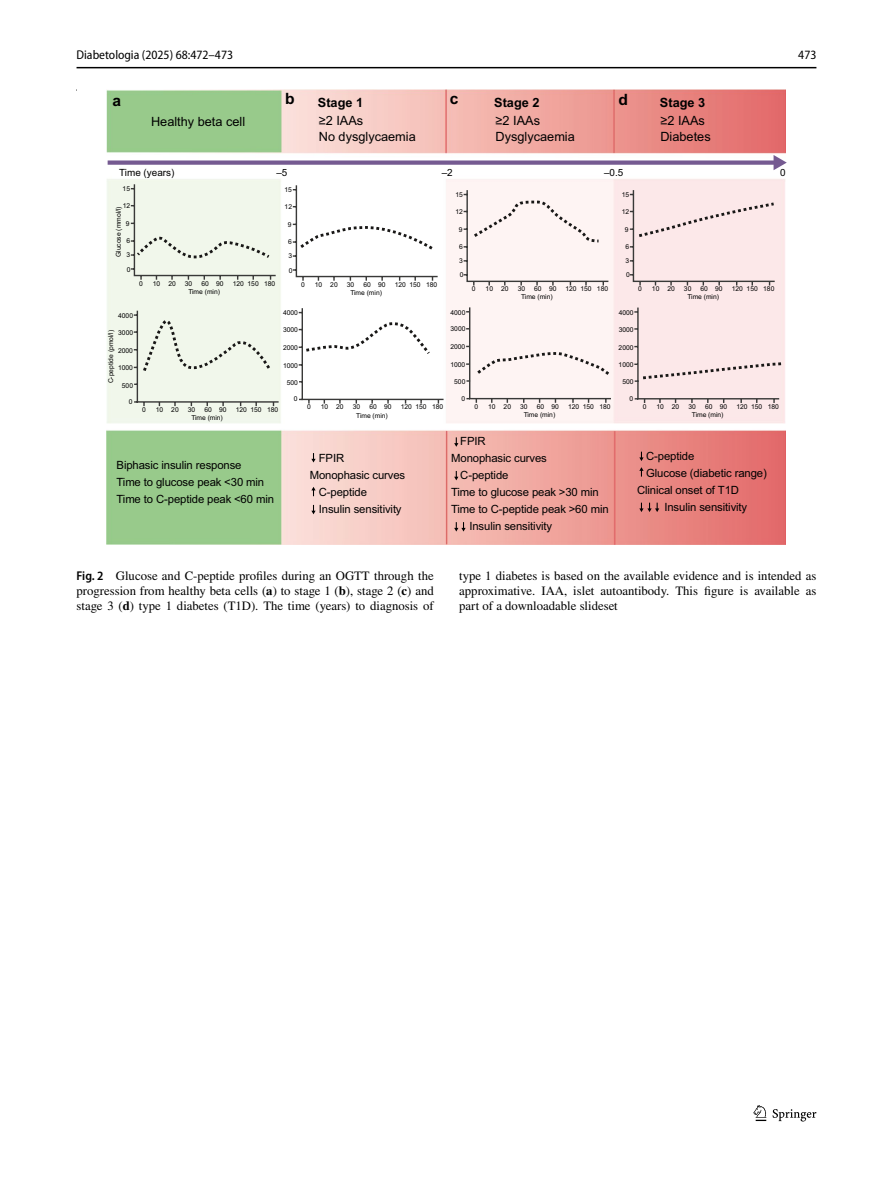
<style>
.page{position:relative;width:893px;height:1187px;background:#fff}
.page>*{position:absolute;margin:0;border:0;box-sizing:border-box;transform-origin:0 0}
.t1{font:700 15.6px "Arial";color:#000}
.t2{font:12.75px/15px "STIX";color:#000;text-align:justify}
.t3{font:12.75px/15.6px "Arial";color:#000}
.t4{font:12.75px "Myriad Pro Semi Cn 2";color:#000}
.t5{font:700 12.75px "Arial";color:#000}
.t6{font:11.25px/17px "Arial";letter-spacing:-.01em;color:#000}
.t7{font:9.9px "Arial";color:#000}
.t8{font:6.75px/14.2px "Arial";letter-spacing:-.005em;color:#000;text-align:justify}
.s1{font-family:"Myriad Pro";font-weight:600;font-stretch:semi-condensed}
.s2{font-weight:700}
</style>
<div class="page">
<svg style="left:753px;top:1105px;width:13px;height:15px"></svg>
<svg style="left:773px;top:1109px;width:43px;height:12px"></svg>
<img style="left:106px;top:89px;width:680px;height:455px">
<svg style="left:129px;top:183px;width:652px;height:224px"></svg>
<svg style="left:134px;top:235px;width:8px;height:26px"></svg>
<svg style="left:142px;top:199px;width:644px;height:182px"></svg>
<svg style="left:639px;top:467px;width:5px;height:9px"></svg>
<svg style="left:639px;top:451px;width:5px;height:10px"></svg>
<svg style="left:639px;top:502px;width:20px;height:10px"></svg>
<svg style="left:454px;top:522px;width:12px;height:9px"></svg>
<svg style="left:454px;top:437px;width:4px;height:10px"></svg>
<svg style="left:454px;top:471px;width:4px;height:9px"></svg>
<svg style="left:311px;top:487px;width:5px;height:9px"></svg>
<svg style="left:311px;top:505px;width:5px;height:9px"></svg>
<svg style="left:311px;top:453px;width:5px;height:9px"></svg>
<div style="left:108px;top:160px;width:668px;height:5px;background:#755a91"></div>
<svg style="left:773px;top:155px;width:14px;height:15px"></svg>
<hr style="left:77px;top:67px;width:739px;height:1px;background:#000">
<h2 class="t4" style="left:77px;top:48px;width:158px">Diabetologia (2025) 68:472–473</h2>
<h2 class="t4" style="left:798px;top:48px;width:20px">473</h2>
<h1 class="t1" style="left:112px;top:89px;width:10px">a</h1>
<h1 class="t1" style="left:285px;top:88px;width:11px">b</h1>
<h1 class="t1" style="left:450px;top:88px;width:10px">c</h1>
<h1 class="t1" style="left:619px;top:88px;width:11px">d</h1>
<h2 class="t3" style="left:151px;top:113px;width:96px">Healthy beta cell</h2>
<h2 class="t5" style="left:318px;top:94px;width:47px">Stage 1</h2>
<h2 class="t5" style="left:494px;top:94px;width:47px">Stage 2</h2>
<h2 class="t5" style="left:660px;top:94px;width:47px">Stage 3</h2>
<h2 class="t3" style="left:319px;top:113px;width:98px">≥2 IAAs<br>No dysglycaemia</h2>
<h2 class="t3" style="left:496px;top:113px;width:81px">≥2 IAAs<br>Dysglycaemia</h2>
<h2 class="t3" style="left:660px;top:113px;width:52px">≥2 IAAs<br>Diabetes</h2>
<h3 class="t7" style="left:119px;top:166px;width:57px">Time (years)</h3>
<h3 class="t7" style="left:276px;top:166px;width:13px">–5</h3>
<h3 class="t7" style="left:442px;top:166px;width:13px">–2</h3>
<h3 class="t7" style="left:604px;top:166px;width:21px">–0.5</h3>
<h3 class="t7" style="left:780px;top:166px;width:7px">0</h3>
<p class="t8" style="left:123px;top:182px;width:9px">15</p>
<p class="t8" style="left:123px;top:199px;width:9px">12</p>
<p class="t8" style="left:126px;top:216px;width:5px">9</p>
<p class="t8" style="left:126px;top:233px;width:6px">6<br>3<br>0</p>
<p class="t8" style="left:111px;top:257px;width:52px;rotate:-90deg">Glucose (mmol/l)</p>
<p class="t8" style="left:139px;top:276px;width:5px">0</p>
<p class="t8" style="left:153px;top:276px;width:24px">10 20</p>
<p class="t8" style="left:185px;top:276px;width:9px">30</p>
<p class="t8" style="left:201px;top:276px;width:24px">60 90</p>
<p class="t8" style="left:233px;top:276px;width:44px">120 150 180</p>
<p class="t8" style="left:188px;top:284px;width:33px">Time (min)</p>
<p class="t8" style="left:285px;top:183px;width:9px">15</p>
<p class="t8" style="left:285px;top:200px;width:9px">12</p>
<p class="t8" style="left:288px;top:217px;width:5px">9</p>
<p class="t8" style="left:288px;top:234px;width:6px">6<br>3<br>0</p>
<p class="t8" style="left:301px;top:277px;width:5px">0</p>
<p class="t8" style="left:315px;top:277px;width:24px">10 20</p>
<p class="t8" style="left:347px;top:277px;width:9px">30</p>
<p class="t8" style="left:363px;top:277px;width:24px">60 90</p>
<p class="t8" style="left:395px;top:277px;width:44px">120 150 180</p>
<p class="t8" style="left:350px;top:285px;width:33px">Time (min)</p>
<p class="t8" style="left:455px;top:188px;width:9px">15</p>
<p class="t8" style="left:455px;top:204px;width:9px">12</p>
<p class="t8" style="left:459px;top:222px;width:5px">9</p>
<p class="t8" style="left:459px;top:239px;width:6px">6<br>3<br>0</p>
<p class="t8" style="left:472px;top:282px;width:5px">0</p>
<p class="t8" style="left:486px;top:282px;width:24px">10 20</p>
<p class="t8" style="left:518px;top:282px;width:9px">30</p>
<p class="t8" style="left:534px;top:282px;width:24px">60 90</p>
<p class="t8" style="left:566px;top:282px;width:44px">120 150 180</p>
<p class="t8" style="left:521px;top:290px;width:33px">Time (min)</p>
<p class="t8" style="left:118px;top:308px;width:16px">4000</p>
<p class="t8" style="left:118px;top:325px;width:16px">3000</p>
<p class="t8" style="left:118px;top:343px;width:16px">2000</p>
<p class="t8" style="left:118px;top:361px;width:16px">1000</p>
<p class="t8" style="left:122px;top:378px;width:13px">500</p>
<p class="t8" style="left:129px;top:394px;width:5px">0</p>
<p class="t8" style="left:104px;top:383px;width:55px;rotate:-90deg">C-peptide (pmol/l)</p>
<p class="t8" style="left:283px;top:306px;width:16px">4000</p>
<p class="t8" style="left:283px;top:322px;width:16px">3000</p>
<p class="t8" style="left:283px;top:340px;width:16px">2000</p>
<p class="t8" style="left:283px;top:358px;width:16px">1000</p>
<p class="t8" style="left:287px;top:375px;width:13px">500</p>
<p class="t8" style="left:294px;top:392px;width:5px">0</p>
<p class="t8" style="left:142px;top:402px;width:5px">0</p>
<p class="t8" style="left:156px;top:402px;width:24px">10 20</p>
<p class="t8" style="left:188px;top:402px;width:9px">30</p>
<p class="t8" style="left:204px;top:402px;width:24px">60 90</p>
<p class="t8" style="left:236px;top:402px;width:44px">120 150 180</p>
<p class="t8" style="left:191px;top:410px;width:33px">Time (min)</p>
<h3 class="t6" style="left:117px;top:456px;width:159px">Biphasic insulin response<br>Time to glucose peak &lt;30 min<br>Time to C-peptide peak &lt;60 min</h3>
<p class="t8" style="left:451px;top:305px;width:16px">4000</p>
<p class="t8" style="left:451px;top:322px;width:16px">3000</p>
<p class="t8" style="left:450px;top:340px;width:16px">2000</p>
<p class="t8" style="left:450px;top:357px;width:16px">1000</p>
<p class="t8" style="left:454px;top:375px;width:13px">500</p>
<p class="t8" style="left:461px;top:391px;width:5px">0</p>
<p class="t8" style="left:307px;top:400px;width:5px">0</p>
<p class="t8" style="left:321px;top:400px;width:24px">10 20</p>
<p class="t8" style="left:353px;top:400px;width:9px">30</p>
<p class="t8" style="left:369px;top:400px;width:24px">60 90</p>
<p class="t8" style="left:401px;top:400px;width:44px">120 150 180</p>
<p class="t8" style="left:356px;top:408px;width:33px">Time (min)</p>
<p class="t8" style="left:474px;top:399px;width:5px">0</p>
<p class="t8" style="left:488px;top:399px;width:24px">10 20</p>
<p class="t8" style="left:520px;top:399px;width:9px">30</p>
<p class="t8" style="left:537px;top:399px;width:24px">60 90</p>
<p class="t8" style="left:568px;top:399px;width:44px">120 150 180</p>
<p class="t8" style="left:524px;top:407px;width:33px">Time (min)</p>
<h3 class="t6" style="left:319px;top:449px;width:27px">FPIR</h3>
<h3 class="t6" style="left:310px;top:466px;width:97px">Monophasic curves</h3>
<h3 class="t6" style="left:319px;top:483px;width:50px">C-peptide</h3>
<h3 class="t6" style="left:319px;top:500px;width:84px">Insulin sensitivity</h3>
<h3 class="t6" style="left:460px;top:433px;width:27px">FPIR</h3>
<h3 class="t6" style="left:451px;top:450px;width:97px">Monophasic curves</h3>
<h3 class="t6" style="left:460px;top:467px;width:50px">C-peptide</h3>
<h3 class="t6" style="left:451px;top:484px;width:149px">Time to glucose peak &gt;30 min</h3>
<h3 class="t6" style="left:451px;top:501px;width:159px">Time to C-peptide peak &gt;60 min</h3>
<h3 class="t6" style="left:469px;top:518px;width:84px">Insulin sensitivity</h3>
<p class="t8" style="left:622px;top:188px;width:9px">15</p>
<p class="t8" style="left:622px;top:204px;width:9px">12</p>
<p class="t8" style="left:625px;top:222px;width:5px">9</p>
<p class="t8" style="left:625px;top:239px;width:6px">6<br>3<br>0</p>
<p class="t8" style="left:638px;top:282px;width:5px">0</p>
<p class="t8" style="left:652px;top:282px;width:24px">10 20</p>
<p class="t8" style="left:684px;top:282px;width:9px">30</p>
<p class="t8" style="left:700px;top:282px;width:24px">60 90</p>
<p class="t8" style="left:732px;top:282px;width:44px">120 150 180</p>
<p class="t8" style="left:687px;top:290px;width:33px">Time (min)</p>
<p class="t8" style="left:619px;top:305px;width:16px">4000</p>
<p class="t8" style="left:619px;top:322px;width:16px">3000</p>
<p class="t8" style="left:619px;top:340px;width:16px">2000</p>
<p class="t8" style="left:619px;top:357px;width:16px">1000</p>
<p class="t8" style="left:622px;top:375px;width:13px">500</p>
<p class="t8" style="left:629px;top:391px;width:5px">0</p>
<p class="t8" style="left:643px;top:399px;width:5px">0</p>
<p class="t8" style="left:656px;top:399px;width:24px">10 20</p>
<p class="t8" style="left:688px;top:399px;width:9px">30</p>
<p class="t8" style="left:705px;top:399px;width:24px">60 90</p>
<p class="t8" style="left:736px;top:399px;width:44px">120 150 180</p>
<p class="t8" style="left:692px;top:407px;width:33px">Time (min)</p>
<h3 class="t6" style="left:646px;top:447px;width:50px">C-peptide</h3>
<h3 class="t6" style="left:646px;top:464px;width:122px">Glucose (diabetic range)</h3>
<h3 class="t6" style="left:637px;top:481px;width:103px">Clinical onset of T1D</h3>
<h3 class="t6" style="left:664px;top:498px;width:84px">Insulin sensitivity</h3>
<h2 class="t2" style="left:77px;top:568px;width:359px"><span class="s1">Fig. 2</span> Glucose and C-peptide profiles during an OGTT through the progression from healthy beta cells (<span class="s2">a</span>) to stage 1 (<span class="s2">b</span>), stage 2 (<span class="s2">c</span>) and stage 3 (<span class="s2">d</span>) type 1 diabetes (T1D). The time (years) to diagnosis of</h2>
<h2 class="t2" style="left:459px;top:568px;width:359px">type 1 diabetes is based on the available evidence and is intended as approximative. IAA, islet autoantibody. This figure is available as part of a downloadable slideset</h2>
</div>
